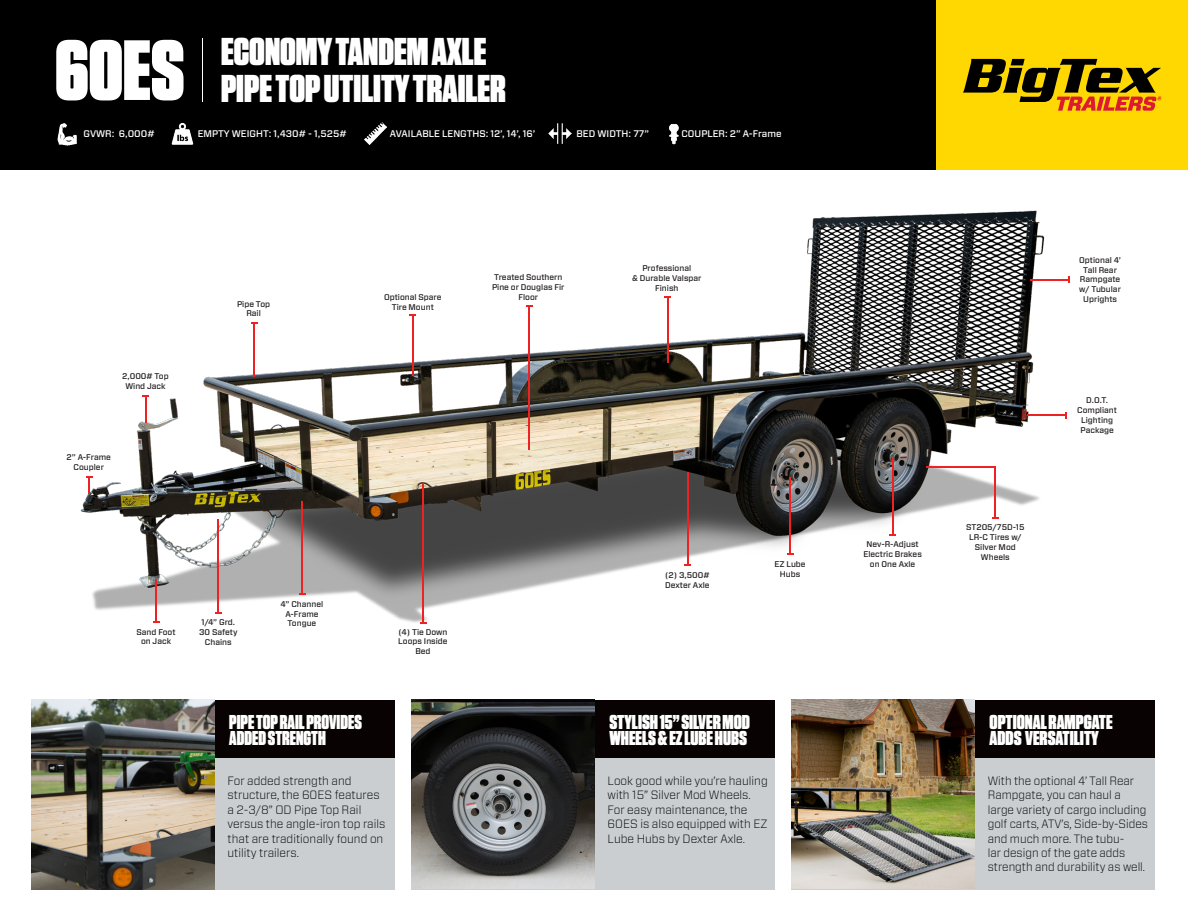
<style>
.page{position:relative;width:1188px;height:918px;background:#fff}
.page>*{position:absolute;margin:0;border:0;box-sizing:border-box;transform-origin:0 0}
.t1{font:900 85.2px "Tungsten";color:#fff}
.t2{font:900 38.7px "Tungsten";color:#fff}
.t3{font:900 20.1px/16.6px "Tungsten";color:#fff}
.t4{font:900 20.1px/16.6px "Tungsten";color:#fff;scale:.95 1}
.t5{font:300 12px/14.4px "Forza";color:#000;scale:.95 1}
.t6{font:300 12px/14.4px "Forza";color:#000;scale:.93 1}
.t7{font:500 9.6px "Forza";color:#fff}
.t8{font:500 8.25px/9.9px "Forza";color:#231f20;text-align:center}
</style>
<div class="page">
<img style="left:80px;top:210px;width:990px;height:414px">
<div style="left:31px;top:700px;width:364px;height:190px;background:#caced1"></div>
<div style="left:411px;top:700px;width:364px;height:190px;background:#caced1"></div>
<div style="left:791px;top:700px;width:364px;height:190px;background:#caced1"></div>
<div style="left:31px;top:700px;width:364px;height:57px;background:#080302"></div>
<div style="left:411px;top:700px;width:364px;height:57px;background:#080302"></div>
<div style="left:791px;top:700px;width:364px;height:57px;background:#080302"></div>
<img style="left:31px;top:700px;width:183px;height:190px">
<img style="left:411px;top:700px;width:184px;height:189px">
<img style="left:791px;top:700px;width:184px;height:189px">
<div style="left:0;top:0;width:937px;height:170px;background:#000"></div>
<div style="left:936px;top:0;width:252px;height:170px;background:#ffd801"></div>
<hr style="left:202px;top:38px;width:1px;height:64px;background:#fff">
<img style="left:669px;top:124px;width:10px;height:20px">
<img style="left:364px;top:123px;width:22px;height:22px">
<img style="left:549px;top:124px;width:22px;height:20px">
<img style="left:57px;top:123px;width:20px;height:22px">
<img style="left:171px;top:122px;width:23px;height:23px">
<svg style="left:963px;top:59px;width:198px;height:52px"></svg>
<hr style="left:1031px;top:279px;width:38px;height:1px;background:#ee2123">
<hr style="left:1028px;top:415px;width:38px;height:1px;background:#ee2123">
<hr style="left:926px;top:467px;width:70px;height:1px;background:#ee2123">
<svg style="left:86px;top:476px;width:6px;height:18px"></svg>
<svg style="left:142px;top:395px;width:7px;height:28px"></svg>
<hr style="left:254px;top:323px;width:1px;height:54px;background:#ee2123">
<hr style="left:412px;top:314px;width:1px;height:61px;background:#ee2123">
<hr style="left:529px;top:306px;width:1px;height:144px;background:#ee2123">
<hr style="left:667px;top:296px;width:1px;height:67px;background:#ee2123">
<hr style="left:995px;top:467px;width:1px;height:51px;background:#ee2123">
<hr style="left:892px;top:458px;width:1px;height:77px;background:#ee2123">
<hr style="left:790px;top:477px;width:1px;height:77px;background:#ee2123">
<hr style="left:687px;top:472px;width:1px;height:93px;background:#ee2123">
<hr style="left:422px;top:484px;width:2px;height:139px;background:#ee2123">
<hr style="left:302px;top:501px;width:1px;height:93px;background:#ee2123">
<hr style="left:218px;top:519px;width:1px;height:94px;background:#ee2123">
<hr style="left:156px;top:579px;width:1px;height:43px;background:#ee2123">
<p class="t1" style="left:55px;top:22px;width:131px">60ES</p>
<p class="t2" style="left:221px;top:30px;width:267px">ECONOMY TANDEM AXLE</p>
<p class="t2" style="left:221px;top:66px;width:286px">PIPE TOP UTILITY TRAILER</p>
<p class="t7" style="left:84px;top:128px;width:72px">GVWR: 6,000#</p>
<p class="t7" style="left:198px;top:128px;width:150px">EMPTY WEIGHT: 1,430# - 1,525#</p>
<p class="t7" style="left:390px;top:128px;width:147px">AVAILABLE LENGTHS: 12’, 14’, 16’</p>
<p class="t7" style="left:577px;top:128px;width:74px">BED WIDTH: 77”</p>
<p class="t7" style="left:682px;top:128px;width:101px">COUPLER: 2” A-Frame</p>
<p class="t8" style="left:122px;top:372px;width:48px">2,000# Top</p>
<p class="t8" style="left:125px;top:382px;width:42px">Wind Jack</p>
<p class="t8" style="left:67px;top:452px;width:46px">2” A-Frame</p>
<p class="t8" style="left:74px;top:462px;width:32px">Coupler</p>
<p class="t8" style="left:237px;top:299px;width:35px">Pipe Top</p>
<p class="t8" style="left:246px;top:309px;width:16px">Rail</p>
<p class="t8" style="left:136px;top:627px;width:41px">Sand Foot</p>
<p class="t8" style="left:141px;top:637px;width:32px">on Jack</p>
<p class="t8" style="left:281px;top:599px;width:44px">4” Channel<br>A-Frame</p>
<p class="t8" style="left:202px;top:617px;width:35px">1/4” Grd.</p>
<p class="t8" style="left:288px;top:619px;width:30px">Tongue</p>
<p class="t8" style="left:199px;top:627px;width:40px">30 Safety<br>Chains</p>
<p class="t8" style="left:384px;top:292px;width:59px">Optional Spare</p>
<p class="t8" style="left:392px;top:302px;width:44px">Tire Mount</p>
<p class="t8" style="left:492px;top:272px;width:74px">Treated Southern<br>Pine or Douglas Fir<br>Floor</p>
<p class="t8" style="left:398px;top:627px;width:51px">(4) Tie Down<br>Loops Inside<br>Bed</p>
<p class="t8" style="left:642px;top:263px;width:50px">Professional</p>
<p class="t8" style="left:632px;top:273px;width:71px">&amp; Durable Valspar<br>Finish</p>
<p class="t8" style="left:863px;top:540px;width:60px">Nev-R-Adjust<br>Electric Brakes</p>
<p class="t8" style="left:774px;top:559px;width:33px">EZ Lube</p>
<p class="t8" style="left:870px;top:559px;width:47px">on One Axle</p>
<p class="t8" style="left:665px;top:570px;width:46px">(2) 3,500#</p>
<p class="t8" style="left:780px;top:569px;width:22px">Hubs</p>
<p class="t8" style="left:665px;top:580px;width:46px">Dexter Axle</p>
<p class="t8" style="left:966px;top:522px;width:60px">ST205/75D-15<br>LR-C Tires w/<br>Silver Mod<br>Wheels</p>
<p class="t8" style="left:1079px;top:255px;width:43px">Optional 4’<br>Tall Rear<br>Rampgate w/ Tubular<br>Uprights</p>
<p class="t8" style="left:1086px;top:395px;width:23px">D.O.T.</p>
<p class="t8" style="left:1077px;top:405px;width:41px">Compliant<br>Lighting<br>Package</p>
<p class="t4" style="left:229px;top:714px;width:141px">PIPE TOP RAIL PROVIDES<br>ADDED STRENGTH</p>
<p class="t3" style="left:609px;top:714px;width:142px">STYLISH 15” SILVER MOD<br>WHEELS &amp; EZ LUBE HUBS</p>
<p class="t3" style="left:990px;top:714px;width:125px">OPTIONAL RAMPGATE</p>
<p class="t3" style="left:990px;top:731px;width:111px">ADDS VERSATILITY</p>
<p class="t5" style="left:228px;top:773px;width:168px">For added strength and structure, the 60ES features a 2-3/8” OD Pipe Top Rail versus the angle-iron top rails that are traditionally found on utility trailers.</p>
<p class="t5" style="left:608px;top:773px;width:170px">Look good while you’re hauling with 15” Silver Mod Wheels.<br>For easy maintenance, the<br>60ES is also equipped with EZ<br>Lube Hubs by Dexter Axle.</p>
<p class="t6" style="left:988px;top:773px;width:174px">With the optional 4’ Tall Rear<br>Rampgate, you can haul a large variety of cargo including golf carts, ATV’s, Side-by-Sides and much more. The tubu-<br>lar design of the gate adds strength and durability as well.</p>
</div>
